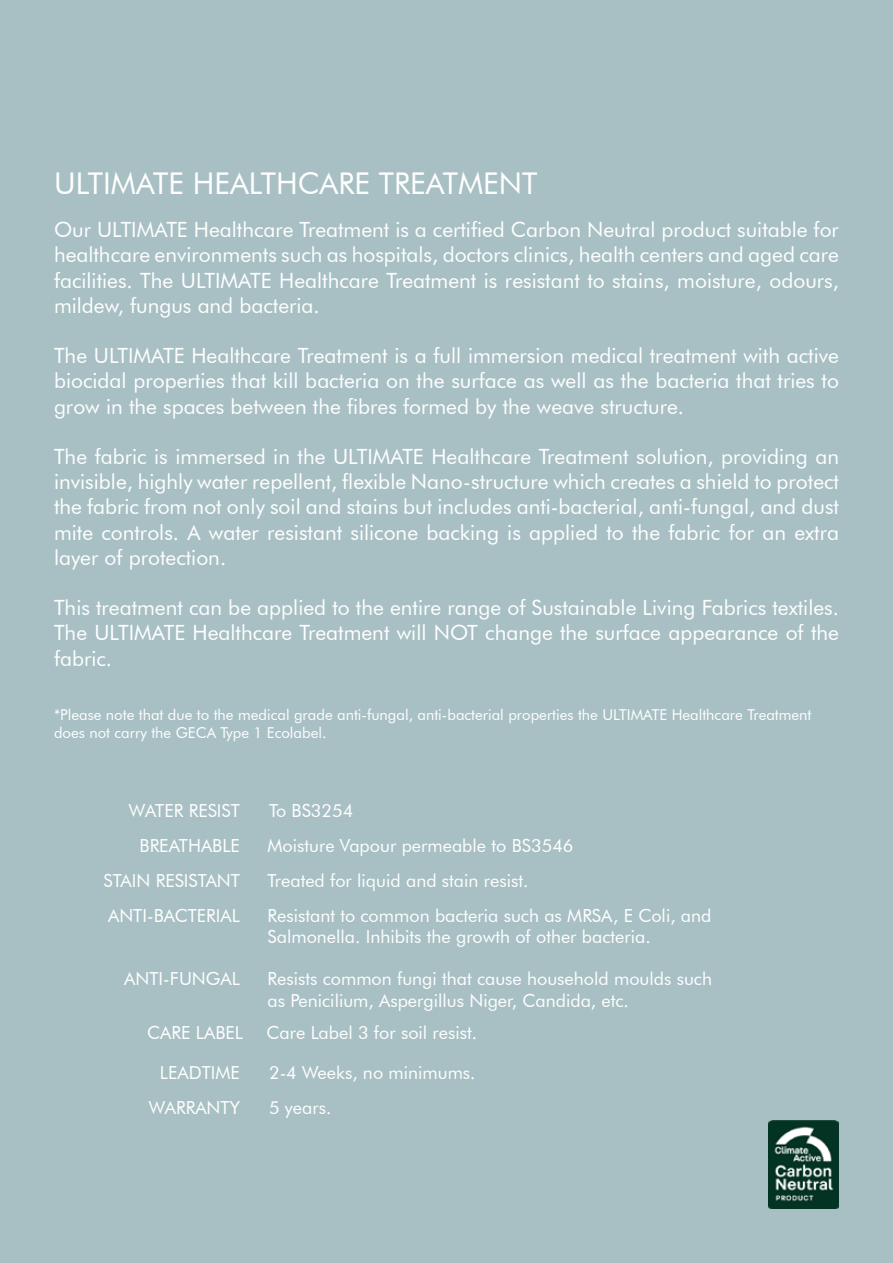
<style>
.page{position:relative;width:893px;height:1263px;background:#a8c0c4}
.page>*{position:absolute;margin:0;border:0;box-sizing:border-box;transform-origin:0 0}
.t1{font:30px "Futura BT";color:#fff}
.t2{font:21px/25.2px "Futura BT";color:#fff;text-align:justify}
.t3{font:18px/35px "Futura BT";color:#fff}
.t4{font:15px/18px "Futura BT";color:#fff}
</style>
<div class="page">
<img style="left:769px;top:1121px;width:70px;height:88px">
<h1 class="t1" style="left:54px;top:165px;width:484px">ULTIMATE HEALTHCARE TREATMENT</h1>
<p class="t2" style="left:54px;top:217px;width:786px">Our ULTIMATE Healthcare Treatment is a certified Carbon Neutral product suitable for healthcare environments such as hospitals, doctors clinics, health centers and aged care facilities. The ULTIMATE Healthcare Treatment is resistant to stains, moisture, odours, mildew, fungus and bacteria.</p>
<p class="t2" style="left:54px;top:343px;width:786px">The ULTIMATE Healthcare Treatment is a full immersion medical treatment with active biocidal properties that kill bacteria on the surface as well as the bacteria that tries to grow in the spaces between the fibres formed by the weave structure.</p>
<p class="t2" style="left:54px;top:444px;width:786px">The fabric is immersed in the ULTIMATE Healthcare Treatment solution, providing an invisible, highly water repellent, flexible Nano-structure which creates a shield to protect the fabric from not only soil and stains but includes anti-bacterial, anti-fungal, and dust mite controls. A water resistant silicone backing is applied to the fabric for an extra layer of protection.</p>
<p class="t2" style="left:54px;top:595px;width:786px">This treatment can be applied to the entire range of Sustainable Living Fabrics textiles.<br>The ULTIMATE Healthcare Treatment will NOT change the surface appearance of the fabric.</p>
<p class="t4" style="left:54px;top:705px;width:759px">*Please note that due to the medical grade anti-fungal, anti-bacterial properties the ULTIMATE Healthcare Treatment does not carry the GECA Type 1 Ecolabel.</p>
<p class="t3" style="left:103px;top:792px;width:138px;text-align:right">WATER RESIST<br>BREATHABLE<br>STAIN RESISTANT<br>ANTI-BACTERIAL</p>
<p class="t3" style="left:268px;top:792px;width:445px">To BS3254<br>Moisture Vapour permeable to BS3546<br>Treated for liquid and stain resist.<br>Resistant to common bacteria such as MRSA, E Coli, and</p>
<p class="t3" style="left:268px;top:919px;width:385px">Salmonella. Inhibits the growth of other bacteria.</p>
<p class="t3" style="left:268px;top:968px;width:446px;line-height:21.6px">Resists common fungi that cause household moulds such as Penicilium, Aspergillus Niger, Candida, etc.</p>
<p class="t3" style="left:124px;top:961px;width:117px">ANTI-FUNGAL</p>
<p class="t3" style="left:147px;top:1015px;width:97px">CARE LABEL</p>
<p class="t3" style="left:266px;top:1015px;width:212px">Care Label 3 for soil resist.</p>
<p class="t3" style="left:160px;top:1054px;width:82px">LEADTIME</p>
<p class="t3" style="left:149px;top:1090px;width:93px">WARRANTY</p>
<p class="t3" style="left:269px;top:1055px;width:208px">2-4 Weeks, no minimums.<br>5 years.</p>
</div>
